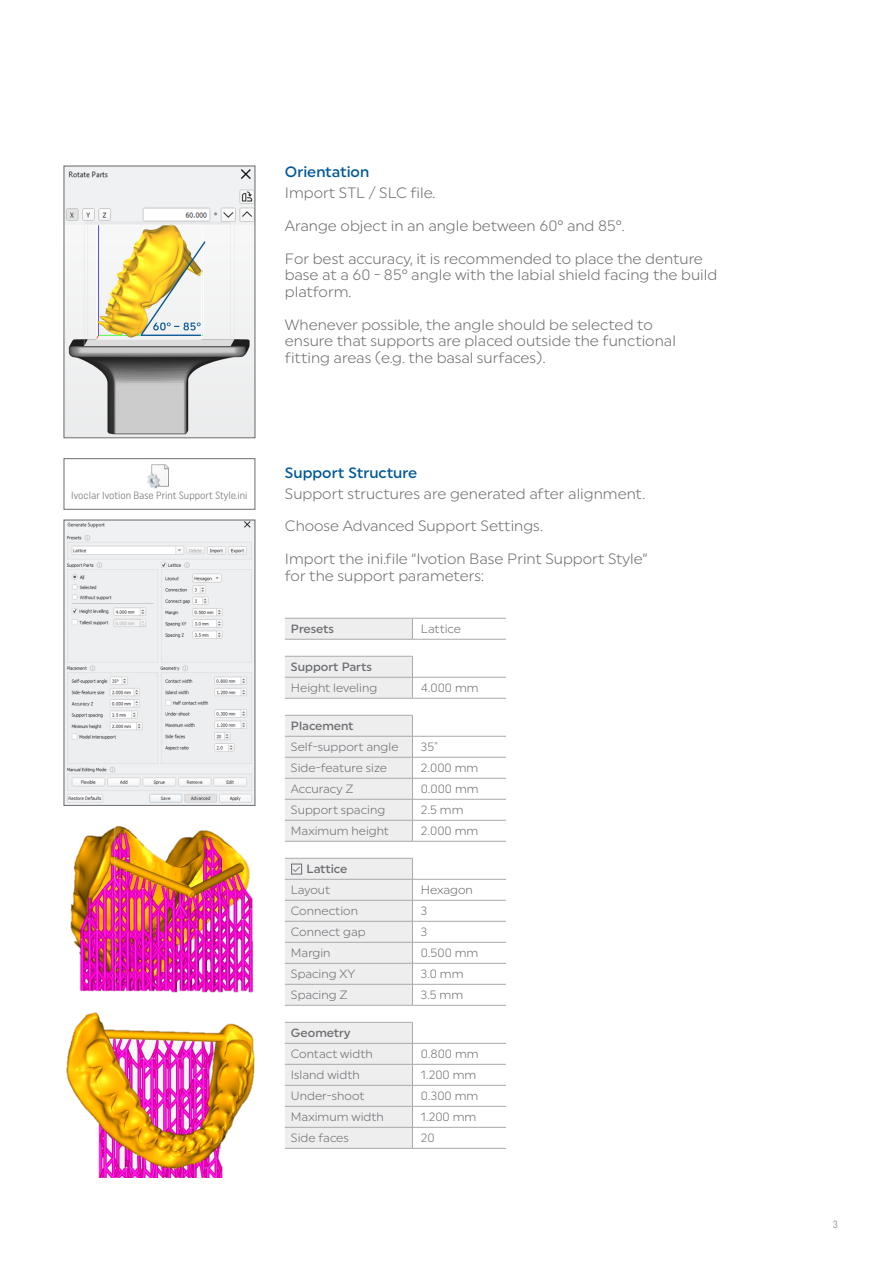
<style>
.page{position:relative;width:893px;height:1263px;background:#fff}
.page>*{position:absolute;margin:0;border:0;box-sizing:border-box;transform-origin:0 0}
.t1{font:15px/16.5px "Uniform Pro Ivoclar Lgt";color:#6c6d70}
.t2{font:500 15px "Uniform Pro Ivoclar";color:#015897}
.t3{font:13.5px "Uniform Pro Ivoclar Con";color:#6c6d70}
.t4{font:12px "Uniform Pro Ivoclar Lgt";color:#6c6d70}
.t5{font:500 12px "Uniform Pro Ivoclar";color:#6c6d70}
.t6{font:10.5px "Uniform Pro Ivoclar Con Lgt";color:#6c6d70}
.t7{font:10.5px "Uniform Pro Ivoclar Con";color:#939598}
</style>
<div class="page">
<svg style="left:285px;top:619px;width:127px;height:529px;background:#efeff0"></svg>
<hr style="left:285px;top:618px;width:127px;height:1px;background:#a8a9ad">
<hr style="left:412px;top:618px;width:94px;height:1px;background:#a8a9ad">
<svg style="left:412px;top:618px;width:1px;height:21px"></svg>
<hr style="left:285px;top:639px;width:127px;height:1px;background:#a8a9ad">
<hr style="left:412px;top:639px;width:94px;height:1px;background:#a8a9ad">
<hr style="left:285px;top:656px;width:128px;height:1px;background:#a8a9ad">
<hr style="left:285px;top:677px;width:127px;height:1px;background:#a8a9ad">
<hr style="left:412px;top:677px;width:94px;height:1px;background:#a8a9ad">
<svg style="left:412px;top:656px;width:1px;height:42px"></svg>
<hr style="left:285px;top:698px;width:127px;height:1px;background:#a8a9ad">
<hr style="left:412px;top:698px;width:94px;height:1px;background:#a8a9ad">
<hr style="left:285px;top:715px;width:128px;height:1px;background:#a8a9ad">
<hr style="left:285px;top:736px;width:127px;height:1px;background:#a8a9ad">
<hr style="left:412px;top:736px;width:94px;height:1px;background:#a8a9ad">
<hr style="left:285px;top:757px;width:127px;height:1px;background:#a8a9ad">
<hr style="left:412px;top:757px;width:94px;height:1px;background:#a8a9ad">
<hr style="left:285px;top:778px;width:127px;height:1px;background:#a8a9ad">
<hr style="left:412px;top:778px;width:94px;height:1px;background:#a8a9ad">
<hr style="left:285px;top:799px;width:127px;height:1px;background:#a8a9ad">
<hr style="left:412px;top:799px;width:94px;height:1px;background:#a8a9ad">
<hr style="left:285px;top:820px;width:127px;height:1px;background:#a8a9ad">
<hr style="left:412px;top:820px;width:94px;height:1px;background:#a8a9ad">
<svg style="left:412px;top:715px;width:1px;height:126px"></svg>
<hr style="left:285px;top:841px;width:127px;height:1px;background:#a8a9ad">
<hr style="left:412px;top:841px;width:94px;height:1px;background:#a8a9ad">
<hr style="left:285px;top:858px;width:128px;height:1px;background:#a8a9ad">
<hr style="left:285px;top:879px;width:127px;height:1px;background:#a8a9ad">
<hr style="left:412px;top:879px;width:94px;height:1px;background:#a8a9ad">
<hr style="left:285px;top:900px;width:127px;height:1px;background:#a8a9ad">
<hr style="left:412px;top:900px;width:94px;height:1px;background:#a8a9ad">
<hr style="left:285px;top:921px;width:127px;height:1px;background:#a8a9ad">
<hr style="left:412px;top:921px;width:94px;height:1px;background:#a8a9ad">
<hr style="left:285px;top:942px;width:127px;height:1px;background:#a8a9ad">
<hr style="left:412px;top:942px;width:94px;height:1px;background:#a8a9ad">
<hr style="left:285px;top:963px;width:127px;height:1px;background:#a8a9ad">
<hr style="left:412px;top:963px;width:94px;height:1px;background:#a8a9ad">
<hr style="left:285px;top:984px;width:127px;height:1px;background:#a8a9ad">
<hr style="left:412px;top:984px;width:94px;height:1px;background:#a8a9ad">
<svg style="left:412px;top:858px;width:1px;height:147px"></svg>
<hr style="left:285px;top:1005px;width:127px;height:1px;background:#a8a9ad">
<hr style="left:412px;top:1005px;width:94px;height:1px;background:#a8a9ad">
<hr style="left:285px;top:1022px;width:128px;height:1px;background:#a8a9ad">
<hr style="left:285px;top:1043px;width:127px;height:1px;background:#a8a9ad">
<hr style="left:412px;top:1043px;width:94px;height:1px;background:#a8a9ad">
<hr style="left:285px;top:1064px;width:127px;height:1px;background:#a8a9ad">
<hr style="left:412px;top:1064px;width:94px;height:1px;background:#a8a9ad">
<hr style="left:285px;top:1085px;width:127px;height:1px;background:#a8a9ad">
<hr style="left:412px;top:1085px;width:94px;height:1px;background:#a8a9ad">
<hr style="left:285px;top:1106px;width:127px;height:1px;background:#a8a9ad">
<hr style="left:412px;top:1106px;width:94px;height:1px;background:#a8a9ad">
<hr style="left:285px;top:1127px;width:127px;height:1px;background:#a8a9ad">
<hr style="left:412px;top:1127px;width:94px;height:1px;background:#a8a9ad">
<svg style="left:412px;top:1022px;width:1px;height:126px"></svg>
<hr style="left:285px;top:1148px;width:127px;height:1px;background:#a8a9ad">
<hr style="left:412px;top:1148px;width:94px;height:1px;background:#a8a9ad">
<div style="left:64px;top:458px;width:191px;height:51px;border:1px solid #6c6d70"></div>
<img style="left:147px;top:464px;width:22px;height:25px">
<img style="left:66px;top:168px;width:187px;height:268px">
<div style="left:64px;top:166px;width:191px;height:272px;border:1px solid #6c6d70"></div>
<img style="left:66px;top:522px;width:187px;height:282px">
<div style="left:64px;top:520px;width:191px;height:286px;border:1px solid #6c6d70"></div>
<img style="left:70px;top:826px;width:183px;height:167px">
<img style="left:66px;top:1012px;width:189px;height:165px">
<div style="left:291px;top:864px;width:11px;height:10px;border:1px solid #6c6d70"></div>
<p class="t2" style="left:285px;top:163px;width:86px">Orientation</p>
<p class="t1" style="left:285px;top:184px;width:152px">Import STL / SLC file.</p>
<p class="t1" style="left:285px;top:217px;width:341px">Arange object in an angle between 60° and 85°.</p>
<p class="t1" style="left:285px;top:250px;width:434px">For best accuracy, it is recommended to place the denture base at a 60 - 85° angle with the labial shield facing the build platform.</p>
<p class="t1" style="left:285px;top:316px;width:392px">Whenever possible, the angle should be selected to ensure that supports are placed outside the functional fitting areas (e.g. the basal surfaces).</p>
<p class="t6" style="left:71px;top:489px;width:178px">Ivoclar Ivotion Base Print Support Style.ini</p>
<p class="t2" style="left:285px;top:464px;width:134px">Support Structure</p>
<p class="t1" style="left:285px;top:485px;width:362px">Support structures are generated after alignment.</p>
<p class="t1" style="left:285px;top:517px;width:259px">Choose Advanced Support Settings.</p>
<p class="t1" style="left:285px;top:550px;width:364px">Import the ini.file “Ivotion Base Print Support Style” for the support parameters:</p>
<p class="t5" style="left:291px;top:622px;width:45px">Presets</p>
<p class="t4" style="left:421px;top:622px;width:42px">Lattice</p>
<p class="t5" style="left:291px;top:660px;width:83px">Support Parts</p>
<p class="t4" style="left:291px;top:681px;width:88px">Height leveling</p>
<p class="t4" style="left:421px;top:681px;width:59px">4.000 mm</p>
<p class="t5" style="left:291px;top:719px;width:64px">Placement</p>
<p class="t4" style="left:291px;top:740px;width:109px">Self-support angle</p>
<p class="t4" style="left:421px;top:740px;width:18px">35˚</p>
<p class="t4" style="left:291px;top:761px;width:98px">Side-feature size</p>
<p class="t4" style="left:421px;top:761px;width:59px">2.000 mm</p>
<p class="t4" style="left:291px;top:782px;width:64px">Accuracy Z</p>
<p class="t4" style="left:421px;top:782px;width:59px">0.000 mm</p>
<p class="t4" style="left:291px;top:803px;width:96px">Support spacing</p>
<p class="t4" style="left:421px;top:803px;width:44px">2.5 mm</p>
<p class="t4" style="left:291px;top:824px;width:100px">Maximum height</p>
<p class="t4" style="left:421px;top:824px;width:59px">2.000 mm</p>
<p class="t5" style="left:307px;top:862px;width:42px">Lattice</p>
<p class="t4" style="left:291px;top:883px;width:41px">Layout</p>
<p class="t4" style="left:421px;top:883px;width:53px">Hexagon</p>
<p class="t4" style="left:291px;top:904px;width:69px">Connection</p>
<p class="t4" style="left:421px;top:904px;width:8px">3</p>
<p class="t4" style="left:291px;top:925px;width:76px">Connect gap</p>
<p class="t4" style="left:421px;top:925px;width:8px">3</p>
<p class="t4" style="left:291px;top:946px;width:41px">Margin</p>
<p class="t4" style="left:421px;top:946px;width:59px">0.500 mm</p>
<p class="t4" style="left:291px;top:967px;width:66px">Spacing XY</p>
<p class="t4" style="left:421px;top:967px;width:44px">3.0 mm</p>
<p class="t4" style="left:291px;top:988px;width:58px">Spacing Z</p>
<p class="t4" style="left:421px;top:988px;width:44px">3.5 mm</p>
<p class="t5" style="left:291px;top:1026px;width:61px">Geometry</p>
<p class="t4" style="left:291px;top:1047px;width:83px">Contact width</p>
<p class="t4" style="left:421px;top:1047px;width:59px">0.800 mm</p>
<p class="t4" style="left:291px;top:1068px;width:70px">Island width</p>
<p class="t4" style="left:421px;top:1068px;width:57px">1.200 mm</p>
<p class="t4" style="left:291px;top:1089px;width:75px">Under-shoot</p>
<p class="t4" style="left:421px;top:1089px;width:59px">0.300 mm</p>
<p class="t4" style="left:291px;top:1110px;width:94px">Maximum width</p>
<p class="t4" style="left:421px;top:1110px;width:57px">1.200 mm</p>
<p class="t4" style="left:291px;top:1131px;width:59px">Side faces</p>
<p class="t4" style="left:421px;top:1131px;width:15px">20</p>
<p class="t3" style="left:292px;top:861px;width:10px">✓</p>
<p class="t7" style="left:833px;top:1218px;width:7px">3</p>
</div>
